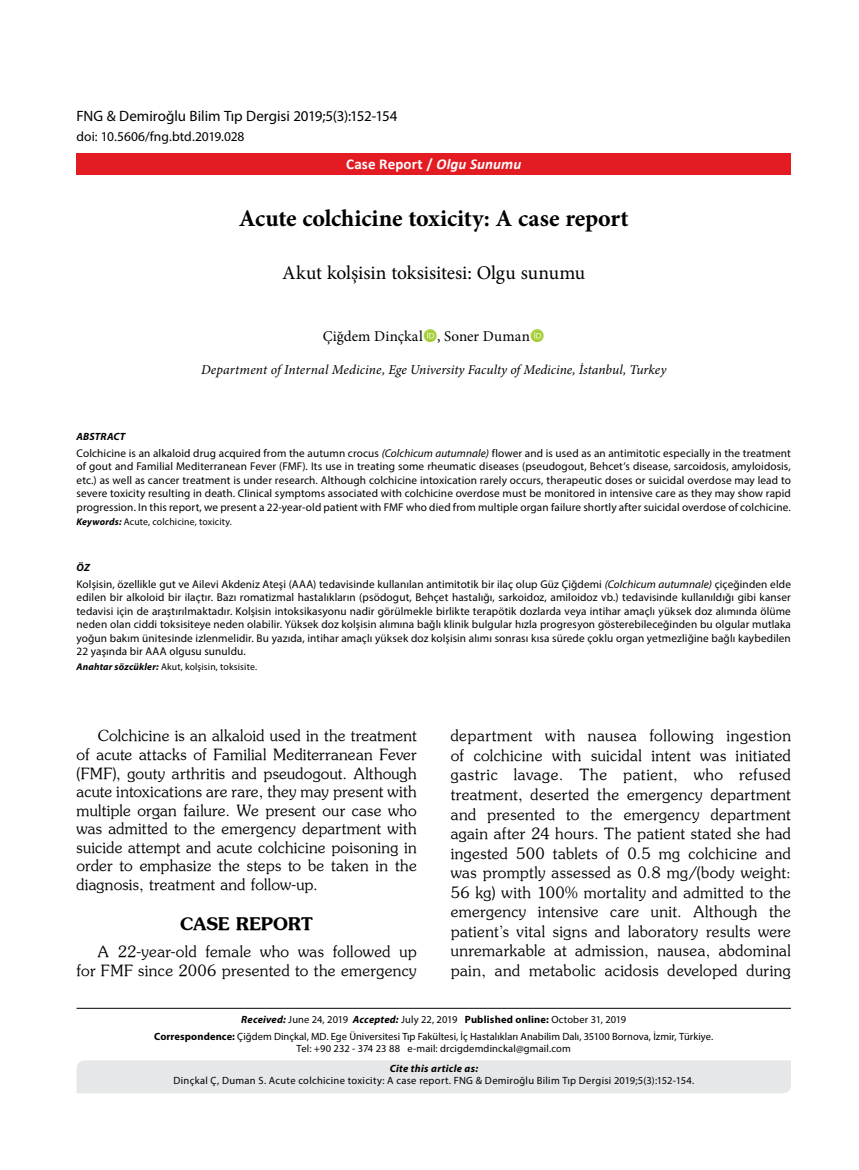
<style>
.page{position:relative;width:859px;height:1170px;background:#fff}
.page>*{position:absolute;margin:0;border:0;box-sizing:border-box;transform-origin:0 0}
.t1{font:700 24px "Minion Pro";letter-spacing:-.005em;color:#000}
.t2{font:19.5px "Minion Pro";letter-spacing:-.005em;color:#000}
.t3{font:17.4px "Souvenir Turk B";letter-spacing:.005em;color:#000}
.t4{font:15.45px/19.5px "Souvenir Turk";letter-spacing:.02em;color:#000;text-align:justify}
.t5{font:15px "Myriad Pro";letter-spacing:-.005em;color:#000}
.t6{font:15px "Minion Pro";letter-spacing:.005em;color:#000}
.t7{font:700 15px "Calibri";letter-spacing:.005em;color:#fff}
.t8{font:italic 13.5px "Minion Pro";letter-spacing:.005em;color:#000}
.t9{font:13.5px "Myriad Pro";letter-spacing:-.005em;color:#000}
.t10{font:11.25px/13.5px "Myriad Pro";letter-spacing:.01em;color:#000;text-align:justify}
.t11{font:10.5px/16.8px "Myriad Pro";letter-spacing:.01em;color:#000;text-align:center}
.t12{font:italic 700 10.5px "Myriad Pro";letter-spacing:.03em;color:#000}
.t13{font:9.75px "Myriad Pro";letter-spacing:.01em;color:#000}
.s1{font-style:italic}
.s2{font-weight:700;font-style:italic}
.s3{font-weight:700}
</style>
<div class="page">
<div style="left:77px;top:153px;width:714px;height:21px;background:#e31b23"></div>
<hr style="left:77px;top:1007px;width:714px;height:1px;background:#000">
<div style="left:77px;top:1060px;width:714px;height:33px;background:#e6e7e8"></div>
<h3 class="t5" style="left:77px;top:106px;width:322px">FNG &amp; Demiroğlu Bilim Tıp Dergisi 2019;5(3):152-154</h3>
<p class="t9" style="left:77px;top:128px;width:169px">doi: 10.5606/fng.btd.2019.028</p>
<h3 class="t7" style="left:346px;top:154px;width:177px">Case Report / <span class="s1">Olgu Sunumu</span></h3>
<h1 class="t1" style="left:239px;top:201px;width:392px">Acute colchicine toxicity: A case report</h1>
<h2 class="t2" style="left:282px;top:260px;width:304px">Akut kolşisin toksisitesi: Olgu sunumu</h2>
<h3 class="t6" style="left:323px;top:326px;width:209px">Çiğdem Dinçkal , Soner Duman</h3>
<p class="t8" style="left:201px;top:360px;width:467px">Department of Internal Medicine, Ege University Faculty of Medicine, İstanbul, Turkey</p>
<p class="t12" style="left:77px;top:430px;width:50px">ABSTRACT</p>
<p class="t10" style="left:77px;top:446px;width:716px">Colchicine is an alkaloid drug acquired from the autumn crocus <span class="s1">(Colchicum autumnale)</span> flower and is used as an antimitotic especially in the treatment of gout and Familial Mediterranean Fever (FMF). Its use in treating some rheumatic diseases (pseudogout, Behcet’s disease, sarcoidosis, amyloidosis, etc.) as well as cancer treatment is under research. Although colchicine intoxication rarely occurs, therapeutic doses or suicidal overdose may lead to severe toxicity resulting in death. Clinical symptoms associated with colchicine overdose must be monitored in intensive care as they may show rapid progression. In this report, we present a 22-year-old patient with FMF who died from multiple organ failure shortly after suicidal overdose of colchicine.</p>
<p class="t13" style="left:77px;top:516px;width:157px"><span class="s2">Keywords:</span> Acute, colchicine, toxicity.</p>
<p class="t12" style="left:77px;top:560px;width:15px">ÖZ</p>
<p class="t10" style="left:77px;top:577px;width:716px">Kolşisin, özellikle gut ve Ailevi Akdeniz Ateşi (AAA) tedavisinde kullanılan antimitotik bir ilaç olup Güz Çiğdemi <span class="s1">(Colchicum autumnale)</span> çiçeğinden elde edilen bir alkoloid bir ilaçtır. Bazı romatizmal hastalıkların (psödogut, Behçet hastalığı, sarkoidoz, amiloidoz vb.) tedavisinde kullanıldığı gibi kanser tedavisi için de araştırılmaktadır. Kolşisin intoksikasyonu nadir görülmekle birlikte terapötik dozlarda veya intihar amaçlı yüksek doz alımında ölüme neden olan ciddi toksisiteye neden olabilir. Yüksek doz kolşisin alımına bağlı klinik bulgular hızla progresyon gösterebileceğinden bu olgular mutlaka yoğun bakım ünitesinde izlenmelidir. Bu yazıda, intihar amaçlı yüksek doz kolşisin alımı sonrası kısa sürede çoklu organ yetmezliğine bağlı kaybedilen 22 yaşında bir AAA olgusu sunuldu.</p>
<p class="t13" style="left:77px;top:660px;width:182px"><span class="s2">Anahtar sözcükler:</span> Akut, kolşisin, toksisite.</p>
<p class="t4" style="left:451px;top:725px;width:342px">department with nausea following ingestion of colchicine with suicidal intent was initiated gastric lavage. The patient, who refused treatment, deserted the emergency department and presented to the emergency department again after 24 hours. The patient stated she had ingested 500 tablets of 0.5 mg colchicine and was promptly assessed as 0.8 mg/(body weight:<br>56 kg) with 100% mortality and admitted to the emergency intensive care unit. Although the patient’s vital signs and laboratory results were unremarkable at admission, nausea, abdominal pain, and metabolic acidosis developed during</p>
<p class="t11" style="left:154px;top:1010px;width:561px"><span class="s2">Received:</span> June 24, 2019 <span class="s2">Accepted:</span> July 22, 2019 <span class="s3">Published online:</span> October 31, 2019<br><span class="s3">Correspondence:</span> Çiğdem Dinçkal, MD. Ege Üniversitesi Tıp Fakültesi, İç Hastalıkları Anabilim Dalı, 35100 Bornova, İzmir, Türkiye.</p>
<p class="t11" style="left:297px;top:1039px;width:276px">Tel: +90 232 - 374 23 88 e-mail: drcigdemdinckal@gmail.com</p>
<p class="t12" style="left:390px;top:1061px;width:90px">Cite this article as:</p>
<p class="t11" style="left:174px;top:1072px;width:522px">Dinçkal Ç, Duman S. Acute colchicine toxicity: A case report. FNG &amp; Demiroğlu Bilim Tıp Dergisi 2019;5(3):152-154.</p>
<p class="t4" style="left:77px;top:726px;width:342px;line-height:18.6px;text-indent:21px">Colchicine is an alkaloid used in the treatment of acute attacks of Familial Mediterranean Fever (FMF), gouty arthritis and pseudogout. Although acute intoxications are rare, they may present with multiple organ failure. We present our case who was admitted to the emergency department with suicide attempt and acute colchicine poisoning in order to emphasize the steps to be taken in the diagnosis, treatment and follow-up.</p>
<h3 class="t3" style="left:180px;top:912px;width:134px">CASE REPORT</h3>
<h3 class="t4" style="left:77px;top:941px;width:342px;line-height:18.6px;text-align:right">A 22-year-old female who was followed up for FMF since 2006 presented to the emergency</h3>
</div>
